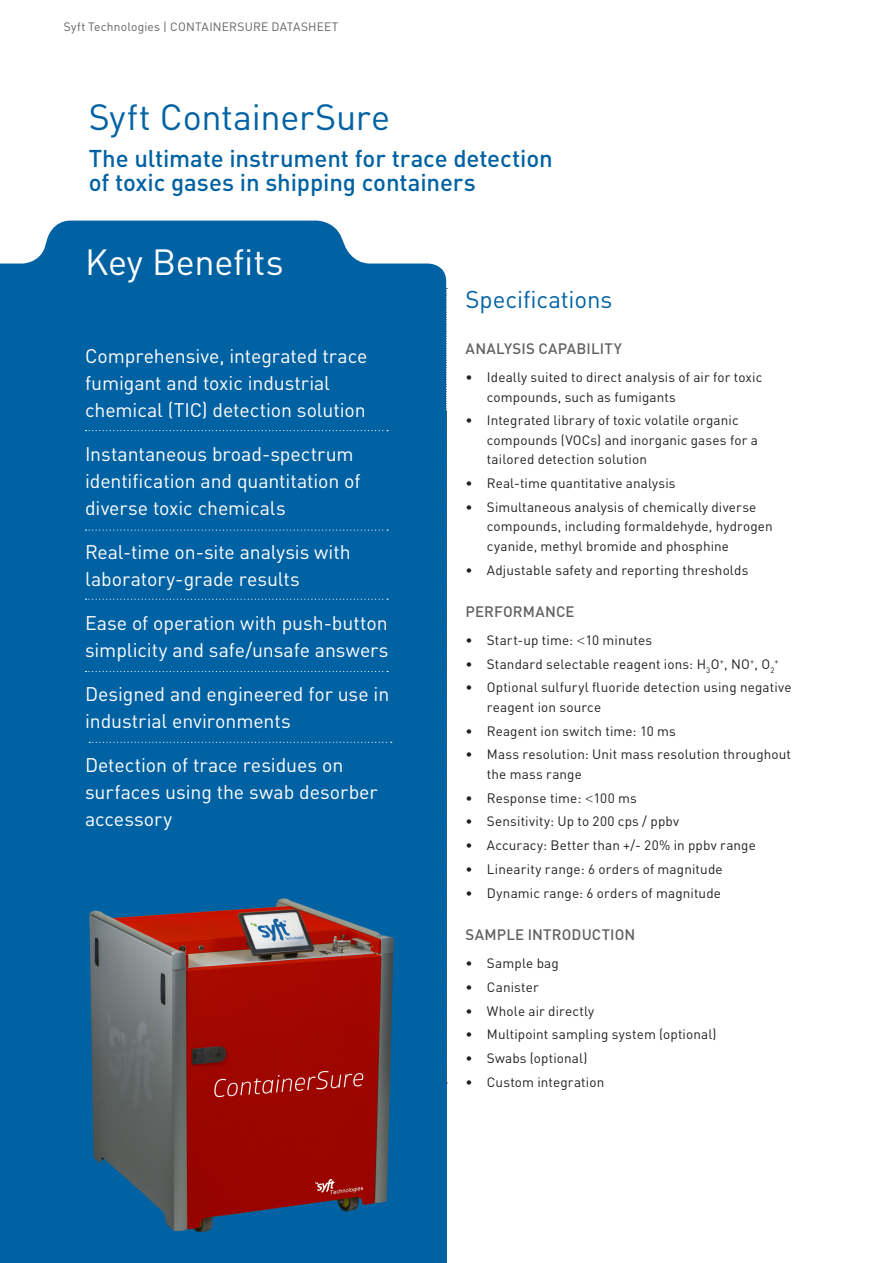
<style>
.page{position:relative;width:893px;height:1263px;background:#fff}
.page>*{position:absolute;margin:0;border:0;box-sizing:border-box;transform-origin:0 0}
.t1{font:36px "DIN";letter-spacing:-.01em;color:#0062a3}
.t2{font:36px "DIN";letter-spacing:-.01em;color:#fff}
.t3{font:500 24px/24px "DIN";letter-spacing:-.005em;color:#0062a3}
.t4{font:24px "DIN";letter-spacing:-.005em;color:#0062a3}
.t5{font:19.5px/27px "DIN";letter-spacing:-.005em;color:#fff}
.t6{font:500 15px "DIN";letter-spacing:.025em;color:#636263}
.t7{font:13.5px/19.5px "DIN";letter-spacing:.01em;color:#231f20}
.t8{font:12px "DIN";letter-spacing:.015em;color:#636263}
.t9{font:7.8px "DIN";color:#231f20}
.s1{font-family:"Avenir";font-weight:300}
</style>
<div class="page">
<div style="left:0;top:412px;width:446px;height:851px;background:#0062a3"></div>
<svg style="left:0;top:221px;width:446px;height:191px;fill:#0062a3"></svg>
<svg style="left:446px;top:288px;width:1px;height:795px"></svg>
<img style="left:89px;top:898px;width:305px;height:335px">
<svg style="left:86px;top:430px;width:302px;height:1px"></svg>
<svg style="left:86px;top:529px;width:302px;height:2px"></svg>
<svg style="left:86px;top:599px;width:302px;height:1px"></svg>
<svg style="left:86px;top:671px;width:302px;height:1px"></svg>
<svg style="left:89px;top:742px;width:303px;height:1px"></svg>
<p class="t8" style="left:64px;top:19px;width:276px">Syft Technologies | CONTAINERSURE DATASHEET</p>
<h1 class="t1" style="left:89px;top:95px;width:303px">Syft ContainerSure</h1>
<h2 class="t3" style="left:89px;top:145px;width:466px">The ultimate instrument for trace detection of toxic gases in shipping containers</h2>
<h1 class="t2" style="left:85px;top:240px;width:200px">Key Benefits</h1>
<h3 class="t5" style="left:85px;top:342px;width:284px">Comprehensive, integrated trace fumigant and toxic industrial chemical (TIC) detection solution</h3>
<h3 class="t5" style="left:85px;top:440px;width:277px">Instantaneous broad-spectrum identification and quantitation of diverse toxic chemicals</h3>
<h3 class="t5" style="left:85px;top:538px;width:267px">Real-time on-site analysis with laboratory-grade results</h3>
<h3 class="t5" style="left:85px;top:609px;width:305px">Ease of operation with push-button simplicity and safe/unsafe answers</h3>
<h3 class="t5" style="left:85px;top:680px;width:306px">Designed and engineered for use in industrial environments</h3>
<h3 class="t5" style="left:85px;top:751px;width:294px">Detection of trace residues on surfaces using the swab desorber accessory</h3>
<h2 class="t4" style="left:466px;top:284px;width:148px">Specifications</h2>
<p class="t6" style="left:466px;top:339px;width:158px">Analysis Capability</p>
<p class="t7" style="left:487px;top:367px;width:277px;text-indent:-21px">• Ideally suited to direct analysis of air for toxic compounds, such as fumigants</p>
<p class="t7" style="left:487px;top:410px;width:272px;text-indent:-21px">• Integrated library of toxic volatile organic compounds (VOCs) and inorganic gases for a tailored detection solution</p>
<p class="t7" style="left:466px;top:473px;width:211px">• Real-time quantitative analysis</p>
<p class="t7" style="left:487px;top:497px;width:287px;text-indent:-21px">• Simultaneous analysis of chemically diverse compounds, including formaldehyde, hydrogen cyanide, methyl bromide and phosphine</p>
<p class="t7" style="left:466px;top:560px;width:284px">• Adjustable safety and reporting thresholds</p>
<p class="t6" style="left:466px;top:602px;width:110px">Performance</p>
<p class="t7" style="left:466px;top:630px;width:188px">• Start-up time: <span class="s1">&lt;</span>10 minutes</p>
<p class="t7" style="left:466px;top:654px;width:310px">• Standard selectable reagent ions: H<sub>3</sub>O<sup>+</sup>, NO<sup>+</sup>, O<sub>2</sub></p>
<p class="t9" style="left:775px;top:656px;width:6px">+</p>
<p class="t7" style="left:487px;top:677px;width:306px;text-indent:-21px">• Optional sulfuryl fluoride detection using negative reagent ion source</p>
<p class="t7" style="left:466px;top:721px;width:212px">• Reagent ion switch time: 10 ms</p>
<p class="t7" style="left:487px;top:744px;width:306px;text-indent:-21px">• Mass resolution: Unit mass resolution throughout the mass range</p>
<p class="t7" style="left:466px;top:788px;width:173px">• Response time: <span class="s1">&lt;</span>100 ms</p>
<p class="t7" style="left:466px;top:811px;width:215px">• Sensitivity: Up to 200 cps / ppbv</p>
<p class="t7" style="left:466px;top:835px;width:292px">• Accuracy: Better than +/- 20% in ppbv range</p>
<p class="t7" style="left:466px;top:859px;width:258px">• Linearity range: 6 orders of magnitude</p>
<p class="t7" style="left:466px;top:883px;width:257px">• Dynamic range: 6 orders of magnitude</p>
<p class="t6" style="left:466px;top:925px;width:171px">Sample I ntroduction</p>
<p class="t7" style="left:466px;top:953px;width:95px">• Sample bag</p>
<p class="t7" style="left:466px;top:977px;width:75px">• Canister</p>
<p class="t7" style="left:466px;top:1001px;width:130px">• Whole air directly</p>
<p class="t7" style="left:466px;top:1024px;width:253px">• Multipoint sampling system (optional)</p>
<p class="t7" style="left:466px;top:1048px;width:123px">• Swabs (optional)</p>
<p class="t7" style="left:466px;top:1072px;width:140px">• Custom integration</p>
</div>
